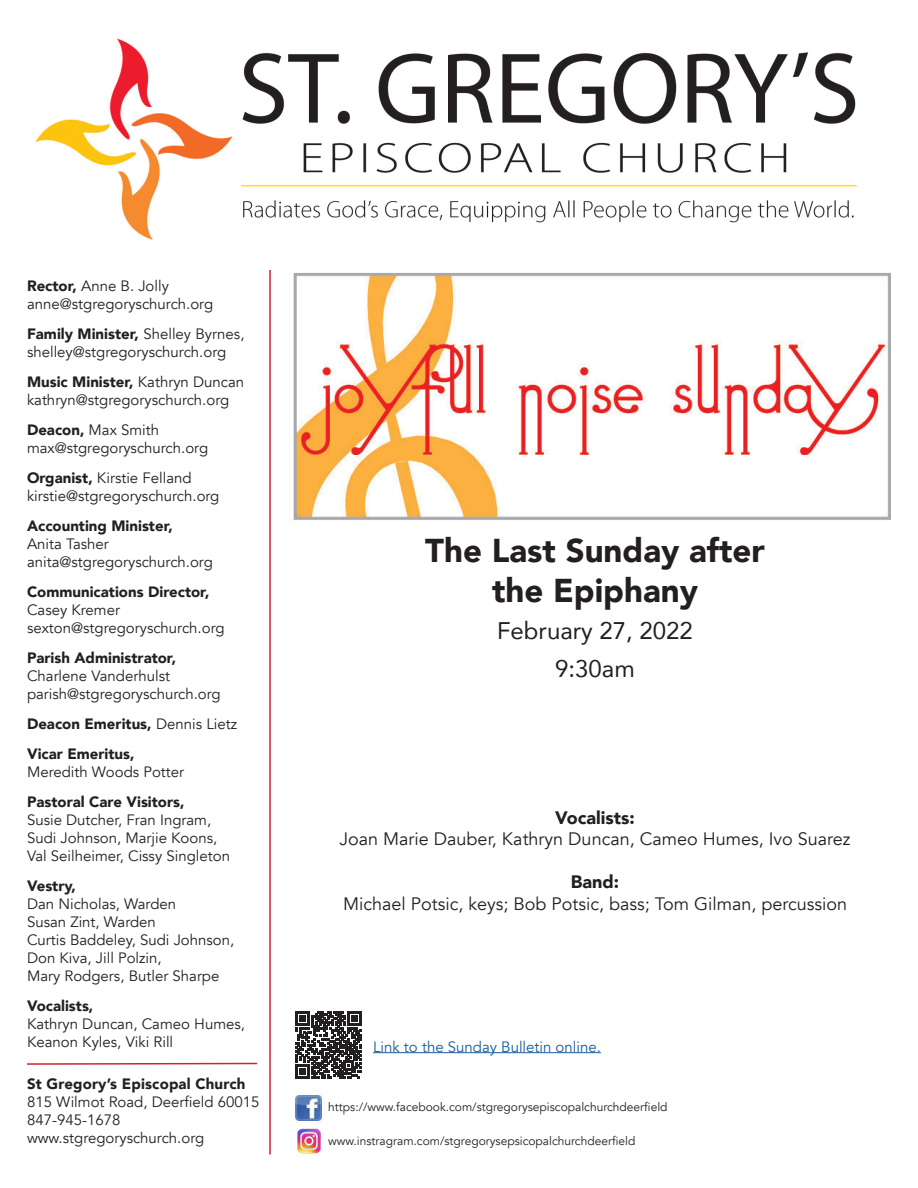
<style>
.page{position:relative;width:918px;height:1188px;background:#fff}
.page>*{position:absolute;margin:0;border:0;box-sizing:border-box;transform-origin:0 0}
.t1{font:900 33px "Avenir";color:#231f20}
.t2{font:24px "Avenir";color:#231f20}
.t3{font:18px "Avenir";color:#231f20}
.t4{font:900 18px "Avenir";color:#231f20}
.t5{font:15px "Avenir";color:#231f20}
.t6{font:900 15px "Avenir";color:#231f20}
.t7{font:15px "Avenir";color:#175d9e}
.t8{font:12px "Avenir";color:#231f20}
.s1{font-weight:900}
.s2{font-weight:400}
</style>
<div class="page">
<hr style="left:373px;top:1052px;width:228px;height:1px;background:#175d9e">
<svg style="left:295px;top:1012px;width:67px;height:66px"></svg>
<img style="left:293px;top:272px;width:598px;height:248px">
<img style="left:35px;top:38px;width:822px;height:202px">
<img style="left:296px;top:1095px;width:26px;height:25px">
<img style="left:297px;top:1129px;width:24px;height:24px">
<hr style="left:269px;top:270px;width:2px;height:885px;background:#d1232a">
<svg style="left:27px;top:1062px;width:230px;height:3px"></svg>
<p class="t5" style="left:27px;top:277px;width:143px"><span class="s1">Rector,</span> Anne B. Jolly</p>
<p class="t5" style="left:27px;top:295px;width:188px">anne@stgregoryschurch.org</p>
<p class="t6" style="left:27px;top:321px;width:219px">Family Minister, <span class="s2">Shelley Byrnes,</span></p>
<p class="t5" style="left:27px;top:343px;width:201px">shelley@stgregoryschurch.org</p>
<p class="t6" style="left:27px;top:369px;width:219px">Music Minister, <span class="s2">Kathryn Duncan</span></p>
<p class="t5" style="left:27px;top:391px;width:204px">kathryn@stgregoryschurch.org</p>
<p class="t5" style="left:27px;top:421px;width:134px"><span class="s1">Deacon,</span> Max Smith</p>
<p class="t5" style="left:27px;top:439px;width:183px">max@stgregoryschurch.org</p>
<p class="t5" style="left:27px;top:469px;width:166px"><span class="s1">Organist,</span> Kirstie Felland</p>
<p class="t5" style="left:27px;top:487px;width:194px">kirstie@stgregoryschurch.org</p>
<p class="t6" style="left:27px;top:513px;width:147px">Accounting Minister,</p>
<p class="t5" style="left:27px;top:535px;width:83px">Anita Tasher</p>
<p class="t5" style="left:27px;top:553px;width:187px">anita@stgregoryschurch.org</p>
<p class="t6" style="left:27px;top:579px;width:184px">Communications Director,</p>
<p class="t5" style="left:27px;top:601px;width:95px">Casey Kremer</p>
<p class="t5" style="left:27px;top:619px;width:199px">sexton@stgregoryschurch.org</p>
<p class="t6" style="left:27px;top:645px;width:151px">Parish Administrator,</p>
<p class="t5" style="left:27px;top:667px;width:145px">Charlene Vanderhulst</p>
<p class="t5" style="left:27px;top:685px;width:195px">parish@stgregoryschurch.org</p>
<p class="t6" style="left:27px;top:711px;width:212px">Deacon Emeritus, <span class="s2">Dennis Lietz</span></p>
<p class="t6" style="left:27px;top:741px;width:109px">Vicar Emeritus,</p>
<p class="t5" style="left:27px;top:763px;width:159px">Meredith Woods Potter</p>
<p class="t6" style="left:27px;top:789px;width:159px">Pastoral Care Visitors,</p>
<p class="t5" style="left:27px;top:811px;width:186px">Susie Dutcher, Fran Ingram,</p>
<p class="t5" style="left:27px;top:829px;width:192px">Sudi Johnson, Marjie Koons,</p>
<p class="t5" style="left:27px;top:847px;width:205px">Val Seilheimer, Cissy Singleton</p>
<p class="t6" style="left:27px;top:873px;width:50px">Vestry,</p>
<p class="t5" style="left:27px;top:895px;width:151px">Dan Nicholas, Warden</p>
<p class="t5" style="left:27px;top:913px;width:130px">Susan Zint, Warden</p>
<p class="t5" style="left:27px;top:931px;width:209px">Curtis Baddeley, Sudi Johnson,</p>
<p class="t5" style="left:27px;top:949px;width:136px">Don Kiva, Jill Polzin,</p>
<p class="t5" style="left:27px;top:967px;width:194px">Mary Rodgers, Butler Sharpe</p>
<p class="t6" style="left:27px;top:993px;width:68px">Vocalists,</p>
<p class="t5" style="left:27px;top:1015px;width:220px">Kathryn Duncan, Cameo Humes,</p>
<p class="t5" style="left:27px;top:1033px;width:148px">Keanon Kyles, Viki Rill</p>
<p class="t6" style="left:27px;top:1071px;width:220px">St Gregory’s Episcopal Church</p>
<p class="t5" style="left:27px;top:1093px;width:234px">815 Wilmot Road, Deerfield 60015</p>
<p class="t5" style="left:27px;top:1111px;width:95px">847-945-1678</p>
<p class="t5" style="left:27px;top:1129px;width:179px">www.stgregoryschurch.org</p>
<p class="t1" style="left:425px;top:522px;width:341px">The Last Sunday after</p>
<p class="t1" style="left:492px;top:562px;width:207px">the Epiphany</p>
<p class="t2" style="left:497px;top:612px;width:197px">February 27, 2022</p>
<p class="t2" style="left:555px;top:649px;width:81px">9:30am</p>
<p class="t4" style="left:555px;top:802px;width:81px">Vocalists:</p>
<p class="t3" style="left:340px;top:828px;width:512px">Joan Marie Dauber, Kathryn Duncan, Cameo Humes, Ivo Suarez</p>
<p class="t4" style="left:571px;top:867px;width:50px">Band:</p>
<p class="t3" style="left:343px;top:893px;width:506px">Michael Potsic, keys; Bob Potsic, bass; Tom Gilman, percussion</p>
<p class="t7" style="left:373px;top:1037px;width:229px">Link to the Sunday Bulletin online.</p>
<p class="t8" style="left:328px;top:1100px;width:341px">https://www.facebook.com/stgregorysepiscopalchurchdeerfield</p>
<p class="t8" style="left:328px;top:1133px;width:309px">www.instragram.com/stgregorysepsicopalchurchdeerfield</p>
</div>
